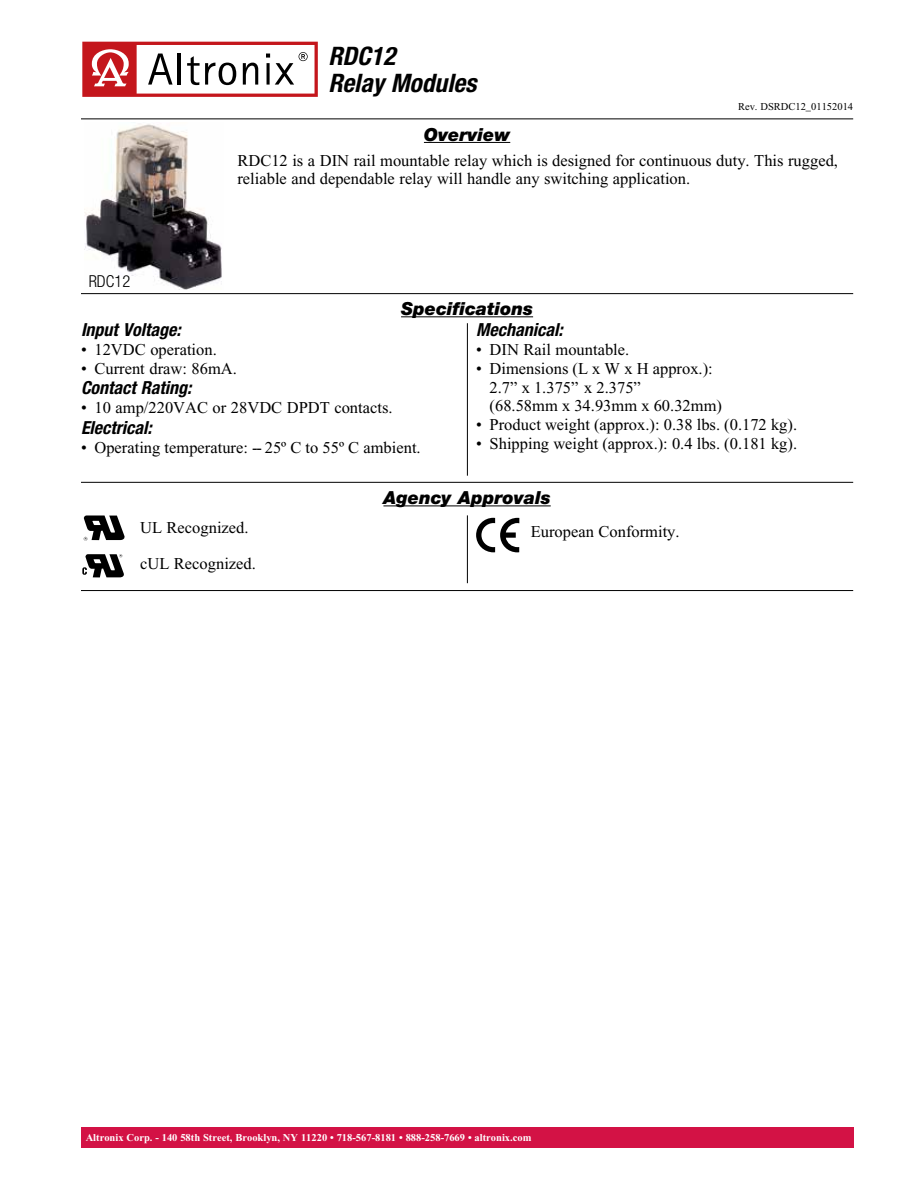
<style>
.page{position:relative;width:918px;height:1188px;background:#fff}
.page>*{position:absolute;margin:0;border:0;box-sizing:border-box;transform-origin:0 0}
.t1{font:italic 700 condensed 25.5px/27px "Helvetica Neue";color:#000}
.t2{font:italic 700 condensed 18px "Helvetica Neue";color:#000}
.t3{font:italic 900 18px "Helvetica Neue";color:#000}
.t4{font:16.5px/18.8px "Times New Roman";color:#000}
.t5{font:300 condensed 16.5px "Helvetica Neue";color:#000}
.t6{font:700 10.5px "Times New Roman";color:#fff}
.t7{font:10.5px "Times New Roman";color:#000}
</style>
<div class="page">
<hr style="left:467px;top:515px;width:1px;height:68px;background:#000">
<hr style="left:81px;top:590px;width:772px;height:1px;background:#000">
<svg style="left:84px;top:515px;width:41px;height:26px"></svg>
<hr style="left:383px;top:505px;width:168px;height:1px;background:#000">
<hr style="left:81px;top:482px;width:772px;height:1px;background:#000">
<svg style="left:82px;top:42px;width:236px;height:55px"></svg>
<hr style="left:424px;top:142px;width:86px;height:1px;background:#000">
<hr style="left:81px;top:118px;width:772px;height:1px;background:#000">
<hr style="left:401px;top:316px;width:132px;height:1px;background:#000">
<hr style="left:467px;top:323px;width:1px;height:153px;background:#000">
<hr style="left:81px;top:293px;width:772px;height:1px;background:#000">
<img style="left:85px;top:124px;width:137px;height:165px">
<div style="left:81px;top:1127px;width:772px;height:21px;background:#d31245"></div>
<svg style="left:476px;top:518px;width:43px;height:34px"></svg>
<svg style="left:82px;top:554px;width:42px;height:23px"></svg>
<h1 class="t1" style="left:328px;top:42px;width:150px">RDC12<br>Relay Modules</h1>
<p class="t3" style="left:424px;top:123px;width:88px">Overview</p>
<p class="t7" style="left:738px;top:101px;width:117px">Rev. DSRDC12_01152014</p>
<p class="t5" style="left:89px;top:272px;width:43px">RDC12</p>
<p class="t4" style="left:237px;top:151px;width:602px">RDC12 is a DIN rail mountable relay which is designed for continuous duty. This rugged, reliable and dependable relay will handle any switching application.</p>
<p class="t3" style="left:401px;top:298px;width:134px">Specifications</p>
<p class="t2" style="left:81px;top:319px;width:101px">Input Voltage:</p>
<p class="t4" style="left:81px;top:340px;width:137px">• 12VDC operation.</p>
<p class="t4" style="left:81px;top:359px;width:157px">• Current draw: 86mA.</p>
<p class="t2" style="left:81px;top:377px;width:112px">Contact Rating:</p>
<p class="t4" style="left:81px;top:398px;width:313px">• 10 amp/220VAC or 28VDC DPDT contacts.</p>
<p class="t2" style="left:81px;top:417px;width:72px">Electrical:</p>
<p class="t4" style="left:81px;top:438px;width:341px">• Operating temperature: -- 25º C to 55º C ambient.</p>
<p class="t2" style="left:476px;top:319px;width:88px">Mechanical:</p>
<p class="t4" style="left:476px;top:340px;width:155px">• DIN Rail mountable.</p>
<p class="t4" style="left:490px;top:359px;width:234px;text-indent:-13px">• Dimensions (L x W x H approx.):<br>2.7” x 1.375” x 2.375”<br>(68.58mm x 34.93mm x 60.32mm)</p>
<p class="t4" style="left:476px;top:415px;width:323px">• Product weight (approx.): 0.38 lbs. (0.172 kg).</p>
<p class="t4" style="left:476px;top:434px;width:323px">• Shipping weight (approx.): 0.4 lbs. (0.181 kg).</p>
<p class="t4" style="left:140px;top:518px;width:110px">UL Recognized.</p>
<p class="t4" style="left:140px;top:554px;width:117px">cUL Recognized.</p>
<p class="t3" style="left:383px;top:487px;width:169px">Agency Approvals</p>
<p class="t4" style="left:531px;top:523px;width:150px">European Conformity.</p>
<p class="t6" style="left:86px;top:1132px;width:447px">Altronix Corp. - 140 58th Street, Brooklyn, NY 11220 • 718-567-8181 • 888-258-7669 • altronix.com</p>
</div>
